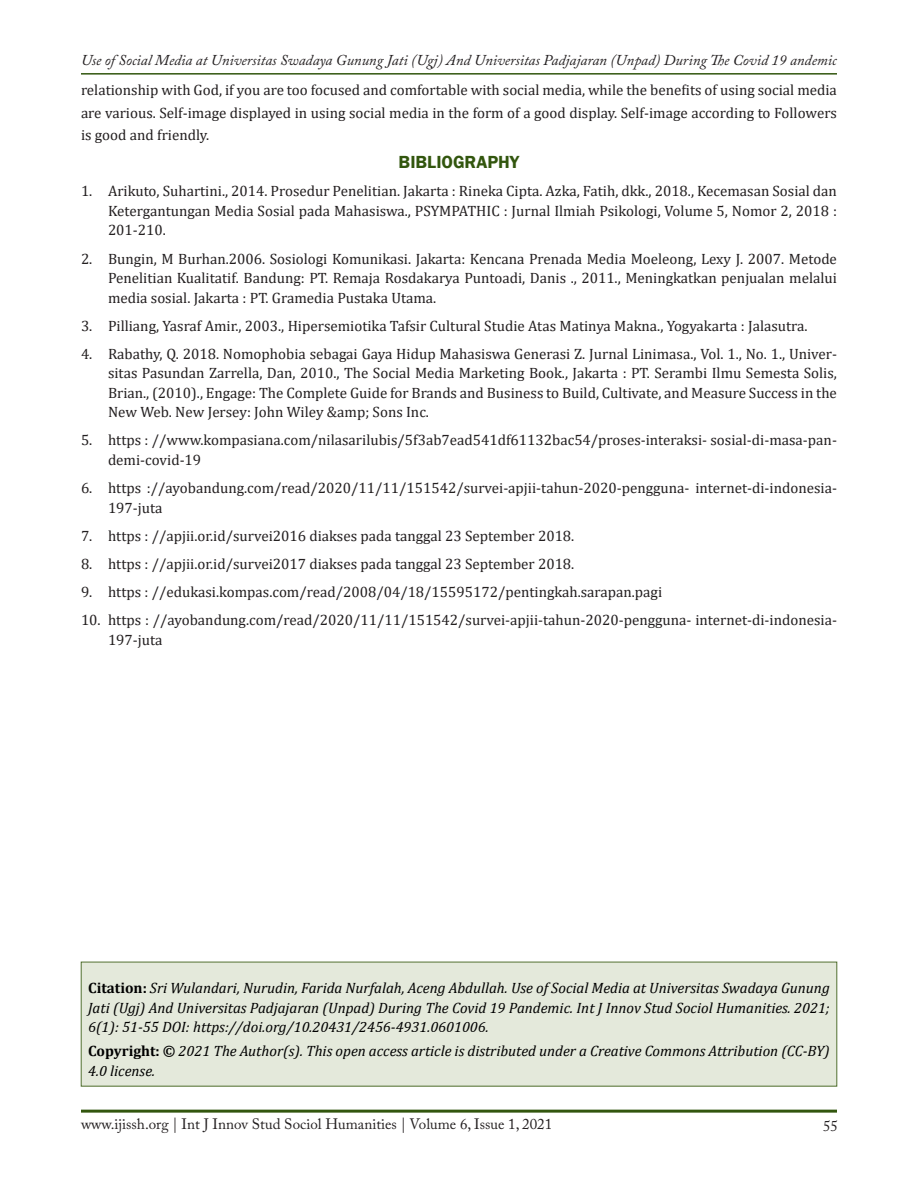
<style>
.page{position:relative;width:918px;height:1188px;background:#fff}
.page>*{position:absolute;margin:0;border:0;box-sizing:border-box;transform-origin:0 0}
.t1{font:600 18px "Franklin Gothic";color:#32560e}
.t2{font:15px/19.5px "Cambria";color:#231f20;text-align:justify}
.t3{font:italic 15px/19.5px "Cambria";color:#000;text-align:justify}
.t4{font:italic 15px "Adobe Caslon Pro";color:#231f20}
.t5{font:15px "Adobe Caslon Pro";color:#231f20}
.s1{font-weight:700;font-style:normal}
</style>
<div class="page">
<hr style="left:81px;top:1110px;width:756px;height:3px;background:#32560e">
<hr style="left:81px;top:73px;width:756px;height:2px;background:#32560e">
<div style="left:81px;top:962px;width:756px;height:124px;background:#e4e9db"></div>
<p class="t4" style="left:81px;top:51px;width:757px">Use of Social Media at Universitas Swadaya Gunung Jati (Ugj) And Universitas Padjajaran (Unpad) During The Covid 19 andemic</p>
<p class="t2" style="left:81px;top:79px;width:757px;line-height:22.5px">relationship with God, if you are too focused and comfortable with social media, while the benefits of using social media are various. Self-image displayed in using social media in the form of a good display. Self-image according to Followers is good and friendly.</p>
<p class="t1" style="left:399px;top:151px;width:122px">BIBLIOGRAPHY</p>
<p class="t2" style="left:108px;top:181px;width:730px;text-indent:-27px">1. Arikuto, Suhartini., 2014. Prosedur Penelitian. Jakarta : Rineka Cipta. Azka, Fatih, dkk., 2018., Kecemasan Sosial dan Ketergantungan Media Sosial pada Mahasiswa., PSYMPATHIC : Jurnal Ilmiah Psikologi, Volume 5, Nomor 2, 2018 :<br>201-210.</p>
<p class="t2" style="left:108px;top:249px;width:730px;text-indent:-27px">2. Bungin, M Burhan.2006. Sosiologi Komunikasi. Jakarta: Kencana Prenada Media Moeleong, Lexy J. 2007. Metode Penelitian Kualitatif. Bandung: PT. Remaja Rosdakarya Puntoadi, Danis ., 2011., Meningkatkan penjualan melalui media sosial. Jakarta : PT. Gramedia Pustaka Utama.</p>
<p class="t2" style="left:81px;top:316px;width:728px">3. Pilliang, Yasraf Amir., 2003., Hipersemiotika Tafsir Cultural Studie Atas Matinya Makna., Yogyakarta : Jalasutra.</p>
<p class="t2" style="left:108px;top:344px;width:730px;text-indent:-27px">4. Rabathy, Q. 2018. Nomophobia sebagai Gaya Hidup Mahasiswa Generasi Z. Jurnal Linimasa., Vol. 1., No. 1., Univer&shy;sitas Pasundan Zarrella, Dan, 2010., The Social Media Marketing Book., Jakarta : PT. Serambi Ilmu Semesta Solis, Brian., (2010)., Engage: The Complete Guide for Brands and Business to Build, Cultivate, and Measure Success in the New Web. New Jersey: John Wiley &amp;amp; Sons Inc.</p>
<p class="t2" style="left:108px;top:431px;width:730px;text-indent:-27px">5. https : //www.kompasiana.com/nilasarilubis/5f3ab7ead541df61132bac54/proses-interaksi- sosial-di-masa-pan&shy;demi-covid-19</p>
<p class="t2" style="left:108px;top:478px;width:731px;text-indent:-27px">6. https ://ayobandung.com/read/2020/11/11/151542/survei-apjii-tahun-2020-pengguna- internet-di-indonesia-<br>197-juta</p>
<p class="t2" style="left:81px;top:526px;width:495px">7. https : //apjii.or.id/survei2016 diakses pada tanggal 23 September 2018.</p>
<p class="t2" style="left:81px;top:554px;width:495px">8. https : //apjii.or.id/survei2017 diakses pada tanggal 23 September 2018.</p>
<p class="t2" style="left:81px;top:582px;width:583px">9. https : //edukasi.kompas.com/read/2008/04/18/15595172/pentingkah.sarapan.pagi</p>
<p class="t2" style="left:108px;top:610px;width:731px;text-indent:-27px">10. https : //ayobandung.com/read/2020/11/11/151542/survei-apjii-tahun-2020-pengguna- internet-di-indonesia-<br>197-juta</p>
<p class="t3" style="left:88px;top:978px;width:743px"><span class="s1">Citation:</span> Sri Wulandari, Nurudin, Farida Nurfalah, Aceng Abdullah. Use of Social Media at Universitas Swadaya Gunung Jati (Ugj) And Universitas Padjajaran (Unpad) During The Covid 19 Pandemic. Int J Innov Stud Sociol Humanities. 2021; 6(1): 51-55 DOI: https://doi.org/10.20431/2456-4931.0601006.</p>
<p class="t3" style="left:88px;top:1041px;width:743px"><span class="s1">Copyright: ©</span> 2021 The Author(s). This open access article is distributed under a Creative Commons Attribution (CC-BY)<br>4.0 license.</p>
<p class="t5" style="left:81px;top:1115px;width:473px">www.ijissh.org | Int J Innov Stud Sociol Humanities | Volume 6, Issue 1, 2021</p>
<p class="t5" style="left:823px;top:1117px;width:16px">55</p>
</div>
